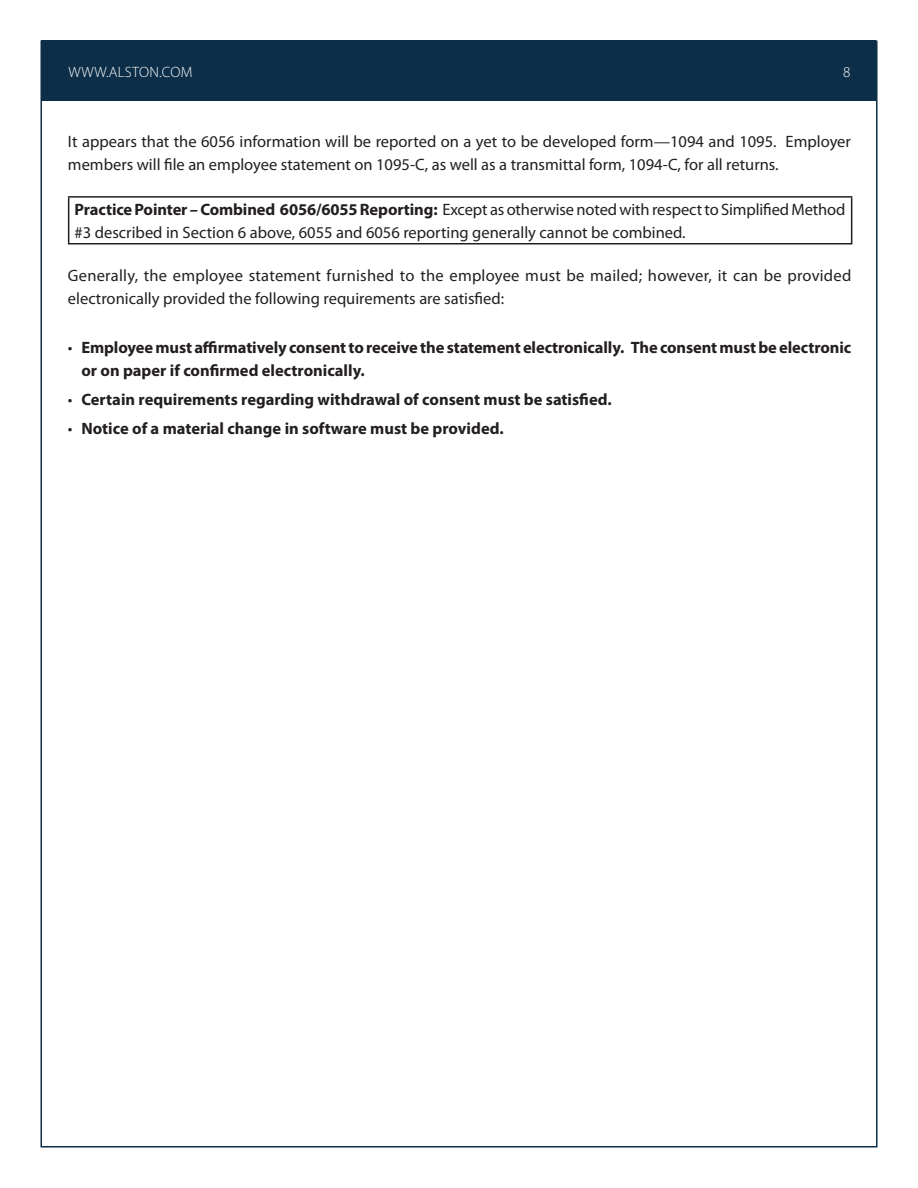
<style>
.page{position:relative;width:918px;height:1188px;background:#fff}
.page>*{position:absolute;margin:0;border:0;box-sizing:border-box;transform-origin:0 0}
.Body_Text{font:16.5px/22.5px "Myriad Pro";color:#231f20}
.t1{font:700 16.5px/22.5px "Myriad Pro";letter-spacing:-.005em;color:#231f20}
.t2{font:300 15px "Myriad Pro";letter-spacing:.02em;color:#fff}
.s1{font-weight:700}
.s2{font-weight:400}
</style>
<div class="page">
<div style="left:42px;top:40px;width:834px;height:61px;background:#0c2e48"></div>
<hr style="left:68px;top:196px;width:784px;height:2px;background:#231f20">
<hr style="left:68px;top:198px;width:1px;height:45px;background:#231f20">
<hr style="left:851px;top:198px;width:1px;height:45px;background:#231f20">
<hr style="left:68px;top:243px;width:784px;height:1px;background:#231f20">
<p class="t2" style="left:68px;top:63px;width:126px">WWW.ALSTON.COM</p>
<p class="t2" style="left:843px;top:63px;width:9px">8</p>
<p class="Body_Text" style="left:68px;top:130px;width:785px">It appears that the 6056 information will be reported on a yet to be developed form—1094 and 1095. Employer members will file an employee statement on 1095-C, as well as a transmittal form, 1094-C, for all returns.</p>
<p class="Body_Text" style="left:75px;top:198px;width:772px"><span class="s1">Practice Pointer – Combined 6056/6055 Reporting:</span> Except as otherwise noted with respect to Simplified Method #3 described in Section 6 above, 6055 and 6056 reporting generally cannot be combined.</p>
<p class="Body_Text" style="left:68px;top:264px;width:785px">Generally, the employee statement furnished to the employee must be mailed; however, it can be provided electronically provided the following requirements are satisfied:</p>
<p class="t1" style="left:81px;top:336px;width:771px;text-indent:-14px"><span class="s2">•</span> Employee must affirmatively consent to receive the statement electronically. The consent must be electronic or on paper if confirmed electronically.</p>
<p class="t1" style="left:68px;top:388px;width:545px"><span class="s2">•</span> Certain requirements regarding withdrawal of consent must be satisfied.</p>
<p class="t1" style="left:68px;top:417px;width:437px"><span class="s2">•</span> Notice of a material change in software must be provided.</p>
</div>
